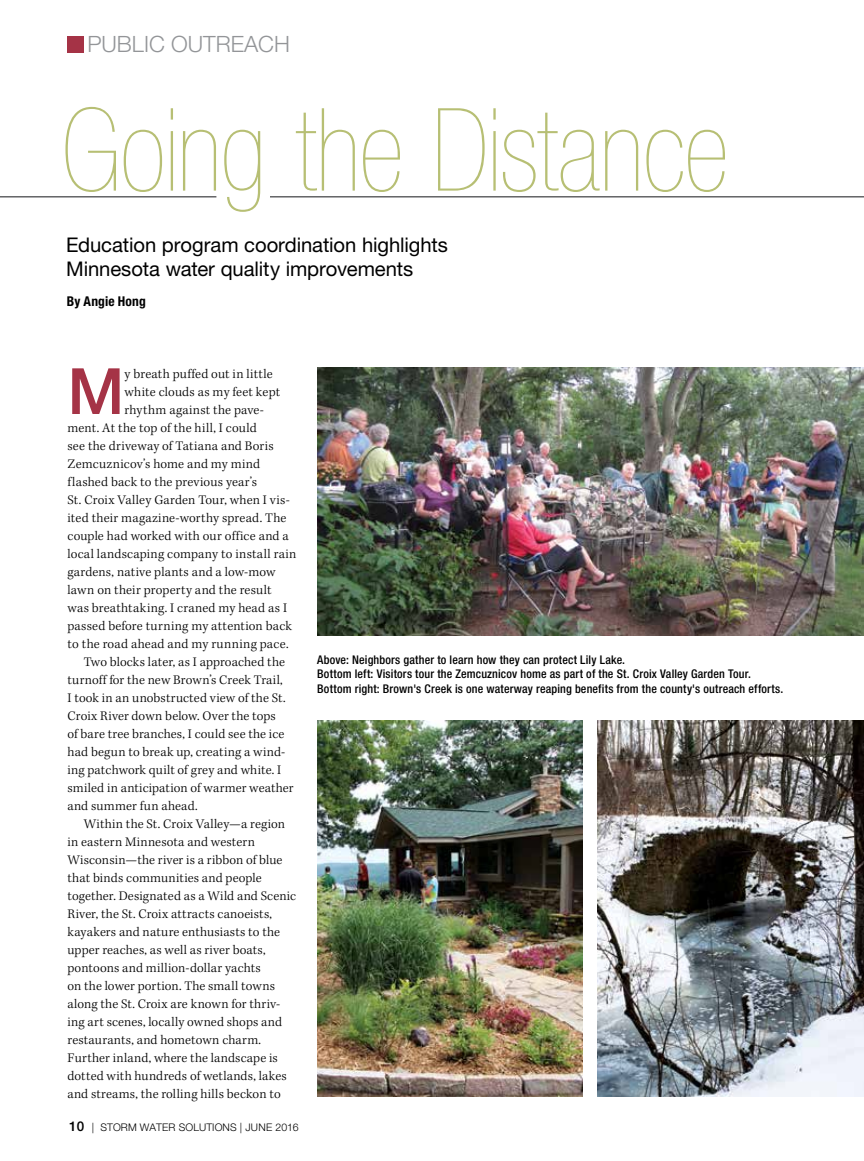
<style>
.page{position:relative;width:864px;height:1161px;background:#fff}
.page>*{position:absolute;margin:0;border:0;box-sizing:border-box;transform-origin:0 0}
.t1{font:200 condensed 115.35px "Helvetica Neue LT Std";letter-spacing:-.015em;color:#b7bf74}
.t2{font:500 63.9px "Helvetica Neue LT Std";color:#a53346}
.t3{font:300 22.5px "Helvetica Neue LT Std";color:#939598}
.t4{font:20.25px/24.3px "Helvetica Neue LT Std";letter-spacing:-.005em;color:#000}
.t5{font:300 13.5px "Kepler Std";letter-spacing:.015em;color:#000}
.t6{font:700 condensed 13.5px "Helvetica Neue LT Std";letter-spacing:.01em;color:#000}
.t7{font:500 condensed 12px/14.4px "Helvetica Neue LT Std";letter-spacing:.015em;color:#000}
.t8{font:300 10.5px "Helvetica Neue LT Std";letter-spacing:.01em;color:#000}
.s1{font-weight:500;font-size:13.5px}
</style>
<div class="page">
<div style="left:68px;top:36px;width:16px;height:16px;background:#a53346"></div>
<img style="left:597px;top:720px;width:267px;height:377px">
<img style="left:317px;top:368px;width:547px;height:268px">
<img style="left:317px;top:720px;width:265px;height:377px">
<hr style="left:0;top:196px;width:216px;height:2px;background:#636466">
<hr style="left:270px;top:196px;width:594px;height:2px;background:#636466">
<h3 class="t3" style="left:87px;top:30px;width:204px">PUBLIC OUTREACH</h3>
<h1 class="t1" style="left:61px;top:87px;width:669px">Going the Distance</h1>
<h3 class="t4" style="left:66px;top:232px;width:383px">Education program coordination highlights<br>Minnesota water quality improvements</h3>
<p class="t6" style="left:67px;top:293px;width:81px">By Angie Hong</p>
<h2 class="t2" style="left:68px;top:353px;width:58px">M</h2>
<p class="t5" style="left:125px;top:366px;width:150px">y breath puffed out in little</p>
<p class="t5" style="left:125px;top:384px;width:157px">white clouds as my feet kept</p>
<p class="t5" style="left:125px;top:402px;width:141px">rhythm against the pave-</p>
<p class="t5" style="left:67px;top:420px;width:191px">ment. At the top of the hill, I could</p>
<p class="t5" style="left:67px;top:438px;width:208px">see the driveway of Tatiana and Boris</p>
<p class="t5" style="left:67px;top:456px;width:194px">Zemcuznicov’s home and my mind</p>
<p class="t5" style="left:67px;top:474px;width:191px">flashed back to the previous year’s</p>
<p class="t5" style="left:67px;top:492px;width:224px">St. Croix Valley Garden Tour, when I vis-</p>
<p class="t5" style="left:67px;top:510px;width:220px">ited their magazine-worthy spread. The</p>
<p class="t5" style="left:67px;top:528px;width:223px">couple had worked with our office and a</p>
<p class="t5" style="left:67px;top:546px;width:230px">local landscaping company to install rain</p>
<p class="t5" style="left:67px;top:564px;width:210px">gardens, native plants and a low-mow</p>
<p class="t5" style="left:67px;top:582px;width:206px">lawn on their property and the result</p>
<p class="t5" style="left:67px;top:600px;width:221px">was breathtaking. I craned my head as I</p>
<p class="t5" style="left:67px;top:618px;width:226px">passed before turning my attention back</p>
<p class="t5" style="left:67px;top:636px;width:223px">to the road ahead and my running pace.</p>
<p class="t5" style="left:84px;top:654px;width:202px">Two blocks later, as I approached the</p>
<p class="t5" style="left:67px;top:672px;width:217px">turnoff for the new Brown’s Creek Trail,</p>
<p class="t5" style="left:67px;top:690px;width:220px">I took in an unobstructed view of the St.</p>
<p class="t5" style="left:67px;top:708px;width:210px">Croix River down below. Over the tops</p>
<p class="t5" style="left:67px;top:726px;width:218px">of bare tree branches, I could see the ice</p>
<p class="t5" style="left:67px;top:744px;width:219px">had begun to break up, creating a wind-</p>
<p class="t5" style="left:67px;top:762px;width:215px">ing patchwork quilt of grey and white. I</p>
<p class="t5" style="left:67px;top:780px;width:228px">smiled in anticipation of warmer weather</p>
<p class="t5" style="left:67px;top:798px;width:132px">and summer fun ahead.</p>
<p class="t5" style="left:84px;top:816px;width:203px">Within the St. Croix Valley—a region</p>
<p class="t5" style="left:67px;top:834px;width:189px">in eastern Minnesota and western</p>
<p class="t5" style="left:67px;top:852px;width:216px">Wisconsin—the river is a ribbon of blue</p>
<p class="t5" style="left:67px;top:870px;width:196px">that binds communities and people</p>
<p class="t5" style="left:67px;top:888px;width:230px">together. Designated as a Wild and Scenic</p>
<p class="t5" style="left:67px;top:906px;width:206px">River, the St. Croix attracts canoeists,</p>
<p class="t5" style="left:67px;top:924px;width:214px">kayakers and nature enthusiasts to the</p>
<p class="t5" style="left:67px;top:942px;width:200px">upper reaches, as well as river boats,</p>
<p class="t5" style="left:67px;top:960px;width:195px">pontoons and million-dollar yachts</p>
<p class="t5" style="left:67px;top:978px;width:209px">on the lower portion. The small towns</p>
<p class="t5" style="left:67px;top:996px;width:214px">along the St. Croix are known for thriv-</p>
<p class="t5" style="left:67px;top:1014px;width:216px">ing art scenes, locally owned shops and</p>
<p class="t5" style="left:67px;top:1032px;width:195px">restaurants, and hometown charm.</p>
<p class="t5" style="left:67px;top:1050px;width:212px">Further inland, where the landscape is</p>
<p class="t5" style="left:67px;top:1068px;width:221px">dotted with hundreds of wetlands, lakes</p>
<p class="t5" style="left:67px;top:1086px;width:215px">and streams, the rolling hills beckon to</p>
<p class="t8" style="left:69px;top:1121px;width:231px"><span class="s1">10</span> | STORM WATER SOLUTIONS | JUNE 2016</p>
<p class="t7" style="left:317px;top:652px;width:468px">Above: Neighbors gather to learn how they can protect Lily Lake.<br>Bottom left: Visitors tour the Zemcuznicov home as part of the St. Croix Valley Garden Tour.<br>Bottom right: Brown's Creek is one waterway reaping benefits from the county's outreach efforts.</p>
</div>
